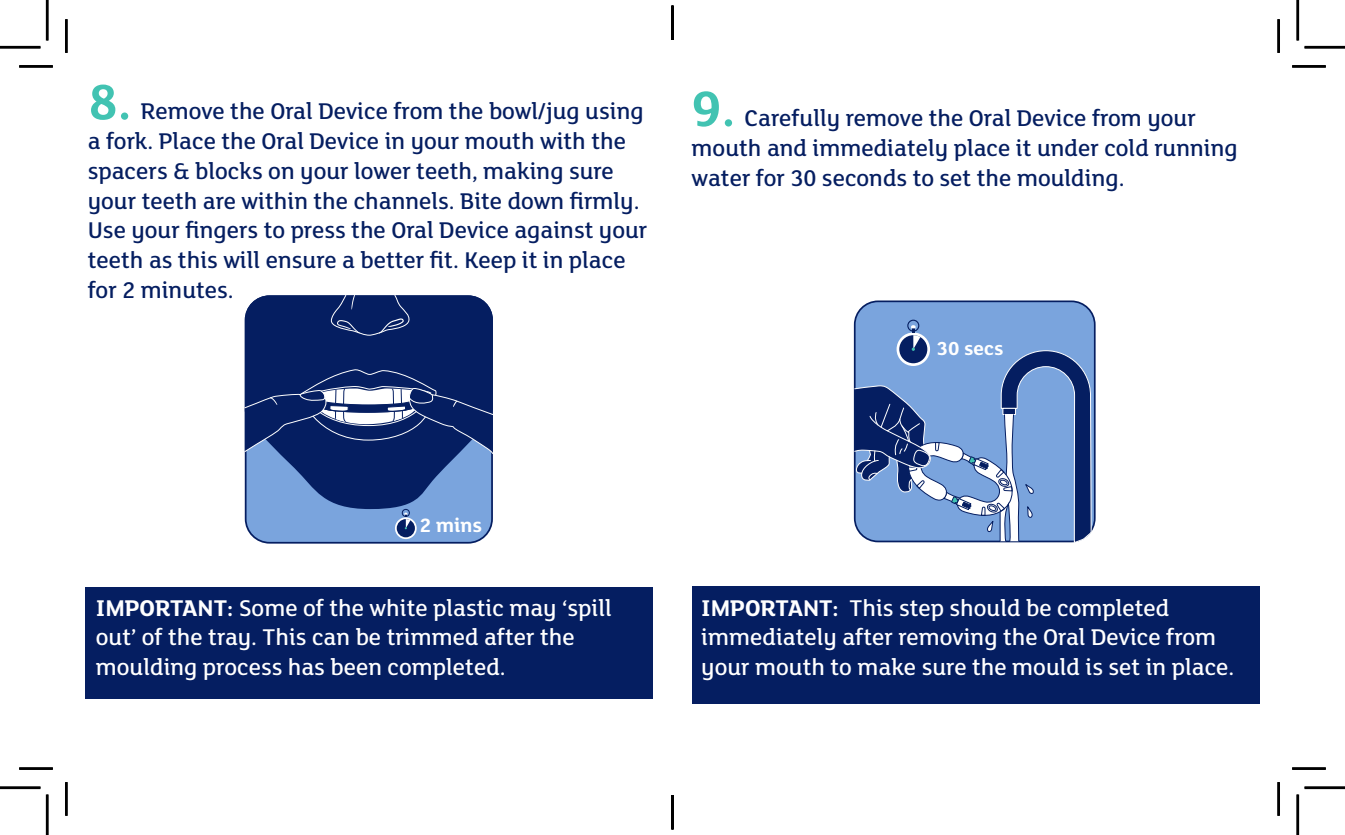
<style>
.page{position:relative;width:1345px;height:835px;background:#fff}
.page>*{position:absolute;margin:0;border:0;box-sizing:border-box;transform-origin:0 0}
.t1{font:500 24.75px/29.7px "FS Lola";color:#051e61}
.t2{font:500 24.75px/29.7px "FS Lola";color:#fff}
.t3{font:700 20.93px "FS Lola";color:#fff}
.t4{font:700 20.47px "FS Lola";color:#fff}
.s1{font-weight:700;font-size:54px;color:#42c3b2}
.s2{font-weight:700}
</style>
<div class="page">
<svg style="left:245px;top:509px;width:248px;height:34px;background:#78a0d8"></svg>
<svg style="left:245px;top:295px;width:248px;height:214px;background:#223f7f"></svg>
<svg style="left:331px;top:295px;width:79px;height:42px;background:#182f6d"></svg>
<svg style="left:245px;top:369px;width:248px;height:85px;background:#2a4079"></svg>
<svg style="left:395px;top:517px;width:22px;height:22px"></svg>
<div style="left:397px;top:519px;width:18px;height:18px;background:#051e61;border-radius:50%"></div>
<div style="left:402px;top:509px;width:8px;height:7px;border:1px solid #051e61;border-radius:50%"></div>
<svg style="left:404px;top:512px;width:6px;height:17px"></svg>
<div style="left:86px;top:586px;width:567px;height:112px;background:#051e61"></div>
<div style="left:691px;top:586px;width:568px;height:117px;background:#051e61"></div>
<svg style="left:854px;top:300px;width:241px;height:231px;background:#759bd1"></svg>
<div style="left:907px;top:319px;width:12px;height:12px;border:1px solid #051e61;border-radius:50%"></div>
<svg style="left:854px;top:325px;width:238px;height:217px;background:#6c8ec4"></svg>
<hr style="left:19px;top:65px;width:34px;height:3px;background:#000">
<hr style="left:1292px;top:65px;width:33px;height:3px;background:#000">
<hr style="left:19px;top:767px;width:34px;height:2px;background:#000">
<hr style="left:1292px;top:767px;width:33px;height:2px;background:#000">
<hr style="left:65px;top:19px;width:3px;height:34px;background:#000">
<hr style="left:65px;top:781px;width:3px;height:34px;background:#000">
<hr style="left:1277px;top:19px;width:3px;height:34px;background:#000">
<hr style="left:1277px;top:781px;width:3px;height:34px;background:#000">
<hr style="left:0;top:46px;width:41px;height:3px;background:#000">
<hr style="left:1304px;top:46px;width:41px;height:3px;background:#000">
<hr style="left:0;top:786px;width:41px;height:2px;background:#000">
<hr style="left:1304px;top:786px;width:41px;height:2px;background:#000">
<hr style="left:46px;top:0;width:3px;height:41px;background:#000">
<hr style="left:46px;top:794px;width:3px;height:40px;background:#000">
<hr style="left:1296px;top:0;width:3px;height:41px;background:#000">
<hr style="left:1296px;top:794px;width:3px;height:40px;background:#000">
<hr style="left:671px;top:6px;width:3px;height:33px;background:#000">
<hr style="left:671px;top:795px;width:3px;height:34px;background:#000">
<p class="t1" style="left:88px;top:98px;width:561px"><span class="s1">8.</span> Remove the Oral Device from the bowl/jug using a fork. Place the Oral Device in your mouth with the spacers &amp; blocks on your lower teeth, making sure your teeth are within the channels. Bite down firmly.<br>Use your fingers to press the Oral Device against your teeth as this will ensure a better fit. Keep it in place for 2 minutes.</p>
<p class="t1" style="left:691px;top:105px;width:547px"><span class="s1">9.</span> Carefully remove the Oral Device from your mouth and immediately place it under cold running water for 30 seconds to set the moulding.</p>
<p class="t4" style="left:936px;top:341px;width:68px">30 secs</p>
<p class="t3" style="left:419px;top:517px;width:64px">2 mins</p>
<p class="t2" style="left:96px;top:594px;width:517px"><span class="s2">IMPORTANT:</span> Some of the white plastic may ‘spill out’ of the tray. This can be trimmed after the moulding process has been completed.</p>
<p class="t2" style="left:701px;top:594px;width:534px"><span class="s2">IMPORTANT:</span> This step should be completed immediately after removing the Oral Device from your mouth to make sure the mould is set in place.</p>
</div>
